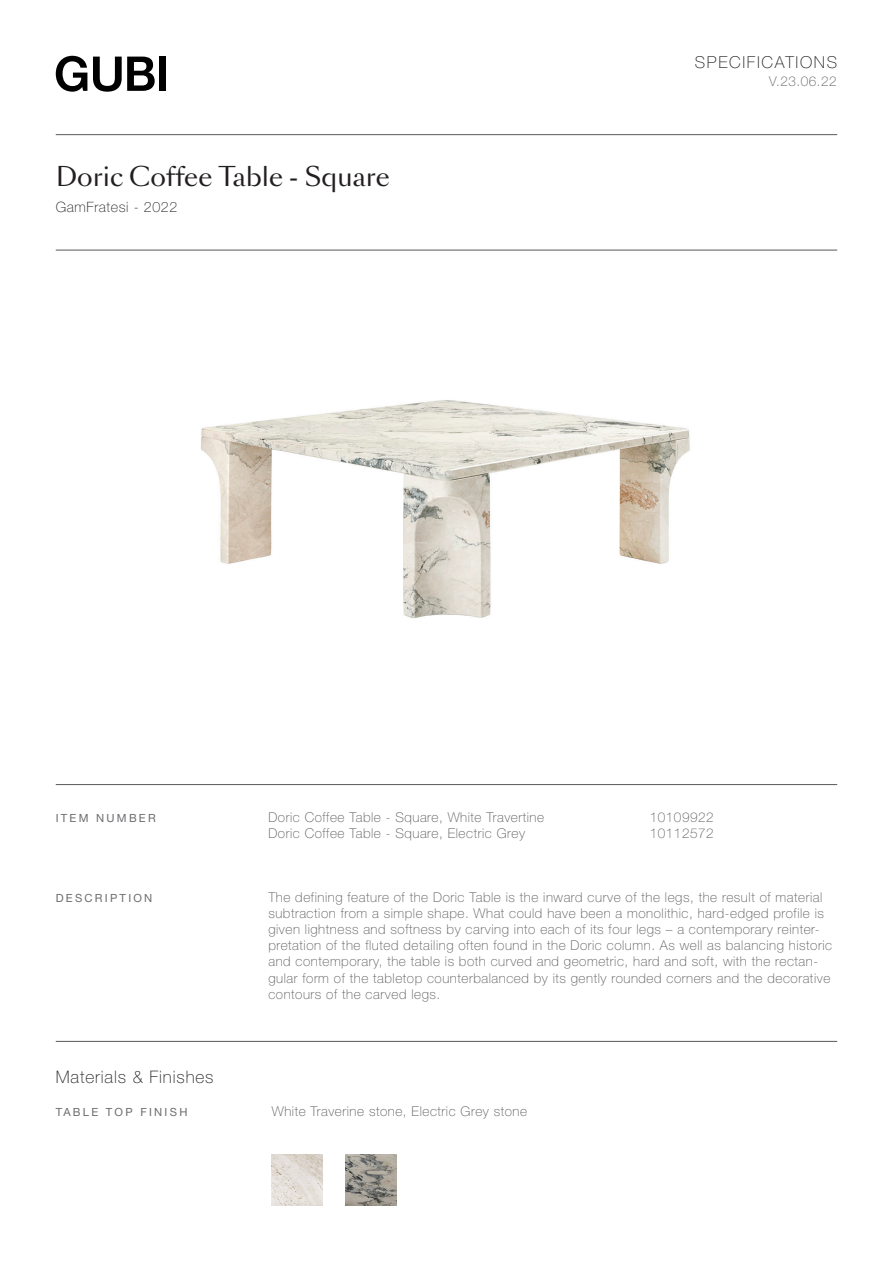
<style>
.page{position:relative;width:893px;height:1263px;background:#fff}
.page>*{position:absolute;margin:0;border:0;box-sizing:border-box;transform-origin:0 0}
.Heading_1_-_Title{font:25.5px "Sang Bleu Sans";color:#231f20}
.Part_Title{font:100 17.25px "Helvetica Neue LT Std";letter-spacing:.05em;color:#231f20}
.Specifications{font:100 16.5px "Helvetica Neue LT Std";letter-spacing:.1em;color:#231f20}
.designed_by{font:100 14.25px "Helvetica Neue LT Std";letter-spacing:.04em;color:#231f20}
.key_works{font:100 13.5px/16.2px "Helvetica Neue LT Std";letter-spacing:.04em;color:#57585a}
.key_works-2{font:11.25px "Helvetica Neue LT Std";letter-spacing:.2em;color:#6c6d70}
</style>
<div class="page">
<hr style="left:56px;top:134px;width:781px;height:1px;background:#57585a">
<hr style="left:56px;top:250px;width:781px;height:1px;background:#57585a">
<hr style="left:56px;top:784px;width:781px;height:1px;background:#57585a">
<hr style="left:56px;top:1041px;width:781px;height:1px;background:#57585a">
<svg style="left:56px;top:56px;width:31px;height:36px"></svg>
<svg style="left:93px;top:57px;width:62px;height:35px"></svg>
<div style="left:159px;top:57px;width:7px;height:34px;background:#000"></div>
<img style="left:201px;top:400px;width:489px;height:219px">
<img style="left:272px;top:1154px;width:51px;height:51px">
<img style="left:346px;top:1154px;width:51px;height:51px">
<p class="Heading_1_-_Title" style="left:56px;top:160px;width:335px">Doric Coffee Table - Square</p>
<p class="designed_by" style="left:56px;top:199px;width:123px">GamFratesi - 2022</p>
<p class="Specifications" style="left:695px;top:52px;width:144px">SPECIFICATIONS</p>
<p class="key_works" style="left:769px;top:74px;width:69px">V.23.06.22</p>
<p class="key_works-2" style="left:56px;top:811px;width:102px">ITEM NUMBER</p>
<p class="key_works" style="left:268px;top:809px;width:277px">Doric Coffee Table - Square, White Travertine</p>
<p class="key_works" style="left:650px;top:809px;width:65px">10109922</p>
<p class="key_works" style="left:268px;top:825px;width:258px">Doric Coffee Table - Square, Electric Grey</p>
<p class="key_works" style="left:650px;top:825px;width:65px">10112572</p>
<p class="key_works-2" style="left:56px;top:891px;width:98px">DESCRIPTION</p>
<p class="key_works" style="left:268px;top:889px;width:565px">The defining feature of the Doric Table is the inward curve of the legs, the result of material subtraction from a simple shape. What could have been a monolithic, hard-edged profile is given lightness and softness by carving into each of its four legs – a contemporary reinter&shy;pretation of the fluted detailing often found in the Doric column. As well as balancing historic and contemporary, the table is both curved and geometric, hard and soft, with the rectan&shy;gular form of the tabletop counterbalanced by its gently rounded corners and the decorative contours of the carved legs.</p>
<p class="Part_Title" style="left:56px;top:1067px;width:159px">Materials &amp; Finishes</p>
<p class="key_works-2" style="left:56px;top:1105px;width:133px">TABLE TOP FINISH</p>
<p class="key_works" style="left:272px;top:1103px;width:257px">White Traverine stone, Electric Grey stone</p>
</div>
